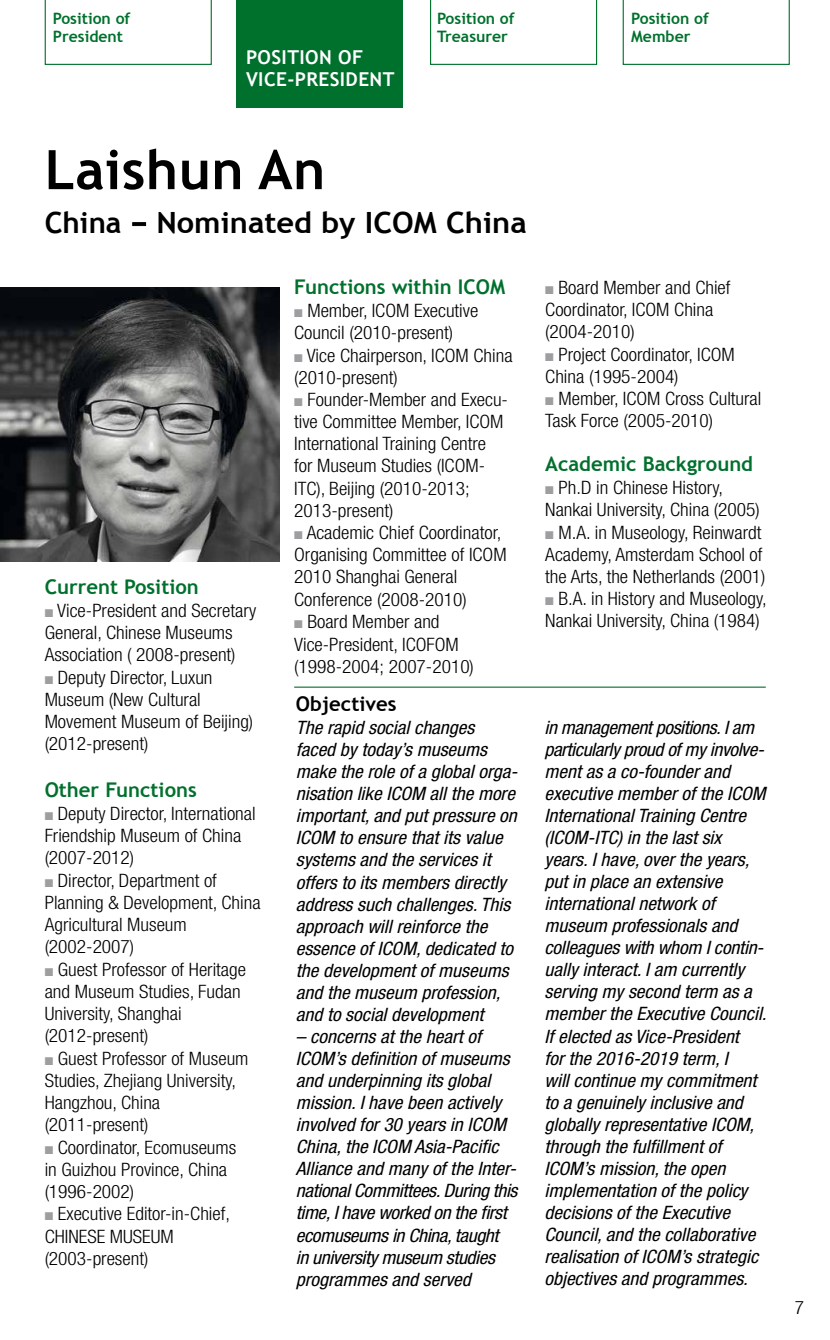
<style>
.page{position:relative;width:830px;height:1340px;background:#fff}
.page>*{position:absolute;margin:0;border:0;box-sizing:border-box;transform-origin:0 0}
.t1{font:700 54.45px "Trebuchet MS";letter-spacing:.01em;color:#000}
.t2{font:700 29.25px "Trebuchet MS";color:#000}
.t3{font:700 20.25px "Trebuchet MS";color:#00702d}
.t4{font:700 20.25px "Trebuchet MS";color:#000}
.t5{font:700 19.12px/22.5px "Trebuchet MS";letter-spacing:.02em;color:#fff}
.t6{font:italic condensed 18.45px/22.1px "Helvetica Neue";color:#000;scale:1.05 1}
.t7{font:300 condensed 18.45px/22.1px "Helvetica Neue";color:#000;scale:1.05 1}
.t8{font:700 15.75px/18px "Trebuchet MS";color:#00702d}
.s1{color:#9c9e9f}
</style>
<div class="page">
<svg style="left:45px;top:0;width:167px;height:65px"></svg>
<svg style="left:430px;top:0;width:167px;height:65px"></svg>
<svg style="left:622px;top:0;width:167px;height:65px"></svg>
<div style="left:237px;top:0;width:165px;height:108px;background:#00702d"></div>
<img style="left:0;top:287px;width:280px;height:274px">
<div style="left:132px;top:222px;width:14px;height:4px;border:1px solid #000"></div>
<hr style="left:294px;top:686px;width:471px;height:1px;background:#00702d">
<p class="t8" style="left:53px;top:10px;width:79px">Position of<br>President</p>
<p class="t8" style="left:437px;top:10px;width:79px">Position of<br>Treasurer</p>
<p class="t8" style="left:631px;top:10px;width:79px">Position of<br>Member</p>
<p class="t5" style="left:246px;top:45px;width:150px">POSITION OF<br>VICE-PRESIDENT</p>
<h1 class="t1" style="left:45px;top:136px;width:282px">Laishun An</h1>
<h2 class="t2" style="left:45px;top:204px;width:483px">China − Nominated by ICOM China</h2>
<p class="t3" style="left:45px;top:574px;width:156px">Current Position</p>
<p class="t7" style="left:45px;top:599px;width:203px"><span class="s1">■</span> Vice-President and Secretary<br>General, Chinese Museums<br>Association ( 2008-present)</p>
<p class="t7" style="left:45px;top:666px;width:200px"><span class="s1">■</span> Deputy Director, Luxun<br>Museum (New Cultural<br>Movement Museum of Beijing) (2012-present)</p>
<p class="t3" style="left:45px;top:777px;width:154px">Other Functions</p>
<p class="t7" style="left:45px;top:802px;width:202px"><span class="s1">■</span> Deputy Director, International<br>Friendship Museum of China (2007-2012)</p>
<p class="t7" style="left:45px;top:869px;width:207px"><span class="s1">■</span> Director, Department of<br>Planning &amp; Development, China<br>Agricultural Museum (2002-2007)</p>
<p class="t7" style="left:45px;top:958px;width:193px"><span class="s1">■</span> Guest Professor of Heritage and Museum Studies, Fudan<br>University, Shanghai (2012-present)</p>
<p class="t7" style="left:45px;top:1047px;width:195px"><span class="s1">■</span> Guest Professor of Museum<br>Studies, Zhejiang University,<br>Hangzhou, China (2011-present)</p>
<p class="t7" style="left:45px;top:1135px;width:184px"><span class="s1">■</span> Coordinator, Ecomuseums in Guizhou Province, China (1996-2002)</p>
<p class="t7" style="left:45px;top:1202px;width:178px"><span class="s1">■</span> Executive Editor-in-Chief,<br>CHINESE MUSEUM (2003-present)</p>
<p class="t3" style="left:294px;top:274px;width:212px">Functions within ICOM</p>
<p class="t7" style="left:294px;top:299px;width:177px"><span class="s1">■</span> Member, ICOM Executive<br>Council (2010-present)</p>
<p class="t7" style="left:294px;top:344px;width:209px"><span class="s1">■</span> Vice Chairperson, ICOM China (2010-present)</p>
<p class="t7" style="left:294px;top:388px;width:205px"><span class="s1">■</span> Founder-Member and Execu&shy;tive Committee Member, ICOM<br>International Training Centre for Museum Studies (ICOM-<br>ITC), Beijing (2010-2013;<br>2013-present)</p>
<p class="t7" style="left:294px;top:521px;width:204px"><span class="s1">■</span> Academic Chief Coordinator,<br>Organising Committee of ICOM<br>2010 Shanghai General<br>Conference (2008-2010)</p>
<p class="t7" style="left:294px;top:610px;width:173px"><span class="s1">■</span> Board Member and<br>Vice-President, ICOFOM (1998-2004; 2007-2010)</p>
<p class="t4" style="left:296px;top:691px;width:102px">Objectives</p>
<p class="t6" style="left:296px;top:716px;width:212px">The rapid social changes faced by today’s museums make the role of a global orga&shy;nisation like ICOM all the more important, and put pressure on<br>ICOM to ensure that its value systems and the services it offers to its members directly address such challenges. This approach will reinforce the essence of ICOM, dedicated to the development of museums and the museum profession, and to social development</p>
<p class="t6" style="left:296px;top:1025px;width:212px">– concerns at the heart of<br>ICOM’s definition of museums and underpinning its global mission. I have been actively involved for 30 years in ICOM<br>China, the ICOM Asia-Pacific<br>Alliance and many of the Inter&shy;national Committees. During this time, I have worked on the first ecomuseums in China, taught<br>in university museum studies programmes and served</p>
<p class="t7" style="left:545px;top:276px;width:178px"><span class="s1">■</span> Board Member and Chief<br>Coordinator, ICOM China (2004-2010)</p>
<p class="t7" style="left:545px;top:343px;width:182px"><span class="s1">■</span> Project Coordinator, ICOM<br>China (1995-2004)</p>
<p class="t7" style="left:545px;top:388px;width:207px"><span class="s1">■</span> Member, ICOM Cross Cultural<br>Task Force (2005-2010)</p>
<p class="t3" style="left:545px;top:451px;width:209px">Academic Background</p>
<p class="t7" style="left:545px;top:476px;width:206px"><span class="s1">■</span> Ph.D in Chinese History,<br>Nankai University, China (2005)</p>
<p class="t7" style="left:545px;top:521px;width:211px"><span class="s1">■</span> M.A. in Museology, Reinwardt<br>Academy, Amsterdam School of the Arts, the Netherlands (2001)</p>
<p class="t7" style="left:545px;top:587px;width:212px"><span class="s1">■</span> B.A. in History and Museology,<br>Nankai University, China (1984)</p>
<p class="t6" style="left:544px;top:716px;width:213px">in management positions. I am particularly proud of my involve&shy;ment as a co-founder and executive member of the ICOM<br>International Training Centre (ICOM-ITC) in the last six years. I have, over the years, put in place an extensive international network of museum professionals and colleagues with whom I contin&shy;ually interact. I am currently serving my second term as a member the Executive Council.<br>If elected as Vice-President<br>for the 2016-2019 term, I<br>will continue my commitment to a genuinely inclusive and globally representative ICOM, through the fulfillment of<br>ICOM’s mission, the open implementation of the policy decisions of the Executive<br>Council, and the collaborative realisation of ICOM’s strategic objectives and programmes.</p>
<p class="t7" style="left:794px;top:1296px;width:10px">7</p>
</div>
